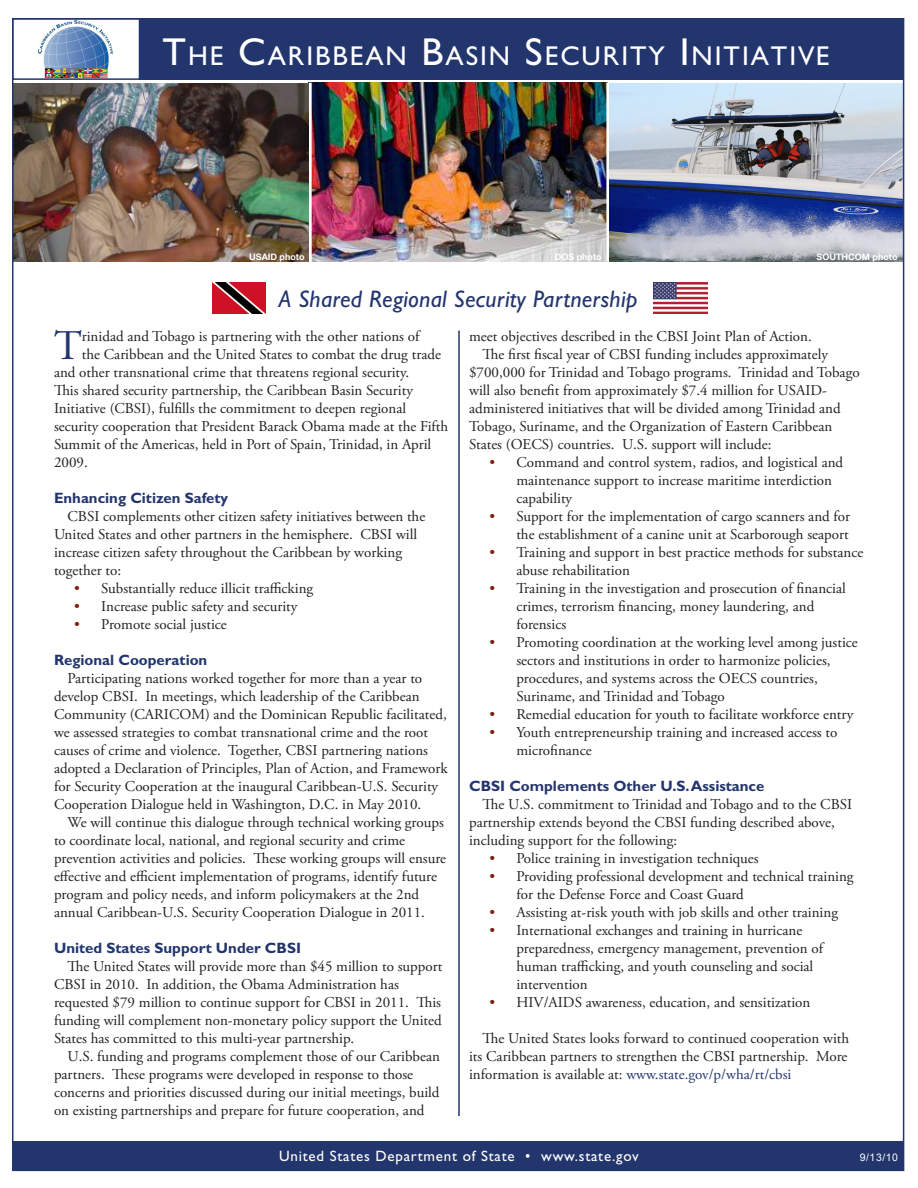
<style>
.page{position:relative;width:918px;height:1188px;background:#fff}
.page>*{position:absolute;margin:0;border:0;box-sizing:border-box;transform-origin:0 0}
.top_paragraph{font:42.15px "Adobe Garamond Pro";color:#23356d}
.t1{font:27.3px "Gill Sans Std";letter-spacing:.07em;color:#fff}
.Block_Quote{font:italic 24px "Gill Sans Std";letter-spacing:.01em;color:#23356d}
.second_body_paragrap{font:15px/18px "Adobe Garamond Pro";color:#231f20}
.bullets{font:15px/18px "Adobe Garamond Pro";color:#231f20}
.top_paragraph-2{font:15px "Adobe Garamond Pro";color:#231f20}
.Heading{font:700 15px "Gill Sans Std";color:#23356d}
.t2{font:15px "Gill Sans Std";letter-spacing:.05em;color:#fff}
.t3{font:10.5px "Arial";color:#fff}
.Body{font:700 9px "Helvetica Neue";color:#fff}
.s1{font-size:39px}
.s2{color:#821e0e}
.s3{color:#23356d}
</style>
<div class="page">
<img style="left:312px;top:83px;width:589px;height:178px">
<div style="left:139px;top:18px;width:765px;height:62px;background:#23356d"></div>
<div style="left:12px;top:1142px;width:891px;height:28px;background:#23356d"></div>
<hr style="left:606px;top:83px;width:3px;height:178px;background:#fff">
<img style="left:37px;top:21px;width:77px;height:56px">
<div style="left:12px;top:18px;width:128px;height:62px;border:2px solid #23356d"></div>
<img style="left:653px;top:283px;width:54px;height:30px">
<img style="left:15px;top:83px;width:294px;height:178px">
<img style="left:212px;top:283px;width:54px;height:30px">
<hr style="left:458px;top:331px;width:2px;height:785px;background:#23356d">
<p class="t1" style="left:163px;top:40px;width:668px"><span class="s1">T</span>HE <span class="s1">C</span>ARIBBEAN <span class="s1">B</span>ASIN <span class="s1">S</span>ECURITY <span class="s1">I</span> NITIATIVE</p>
<p class="Body" style="left:249px;top:251px;width:57px">USAID photo</p>
<p class="Body" style="left:555px;top:251px;width:49px">DOS photo</p>
<p class="Body" style="left:817px;top:251px;width:83px">SOUTHCOM photo</p>
<p class="Block_Quote" style="left:279px;top:286px;width:360px">A Shared Regional Security Partnership</p>
<p class="top_paragraph" style="left:54px;top:321px;width:29px">T</p>
<p class="top_paragraph-2" style="left:82px;top:328px;width:339px">rinidad and Tobago is partnering with the other nations of</p>
<p class="top_paragraph-2" style="left:82px;top:346px;width:361px">the Caribbean and the United States to combat the drug trade</p>
<p class="top_paragraph-2" style="left:54px;top:364px;width:357px">and other transnational crime that threatens regional security.</p>
<p class="top_paragraph-2" style="left:54px;top:382px;width:360px">This shared security partnership, the Caribbean Basin Security</p>
<p class="top_paragraph-2" style="left:54px;top:400px;width:354px">Initiative (CBSI), fulfills the commitment to deepen regional</p>
<p class="top_paragraph-2" style="left:54px;top:418px;width:396px">security cooperation that President Barack Obama made at the Fifth</p>
<p class="top_paragraph-2" style="left:54px;top:436px;width:379px">Summit of the Americas, held in Port of Spain, Trinidad, in April</p>
<p class="top_paragraph-2" style="left:54px;top:454px;width:35px">2009.</p>
<p class="Heading" style="left:54px;top:489px;width:176px">Enhancing Citizen Safety</p>
<p class="second_body_paragrap" style="left:54px;top:508px;width:373px;text-indent:14px">CBSI complements other citizen safety initiatives between the United States and other partners in the hemisphere. CBSI will increase citizen safety throughout the Caribbean by working together to:</p>
<p class="bullets" style="left:74px;top:580px;width:241px"><span class="s2">•</span> Substantially reduce illicit trafficking</p>
<p class="bullets" style="left:74px;top:598px;width:225px"><span class="s2">•</span> Increase public safety and security</p>
<p class="bullets" style="left:74px;top:616px;width:154px"><span class="s2">•</span> Promote social justice</p>
<p class="Heading" style="left:54px;top:651px;width:155px">Regional Cooperation</p>
<p class="second_body_paragrap" style="left:54px;top:670px;width:395px;text-indent:14px">Participating nations worked together for more than a year to develop CBSI. In meetings, which leadership of the Caribbean Community (CARICOM) and the Dominican Republic facilitated, we assessed strategies to combat transnational crime and the root causes of crime and violence. Together, CBSI partnering nations adopted a Declaration of Principles, Plan of Action, and Framework for Security Cooperation at the inaugural Caribbean-U.S. Security Cooperation Dialogue held in Washington, D.C. in May 2010.</p>
<p class="second_body_paragrap" style="left:54px;top:814px;width:394px;text-indent:14px">We will continue this dialogue through technical working groups to coordinate local, national, and regional security and crime prevention activities and policies. These working groups will ensure effective and efficient implementation of programs, identify future program and policy needs, and inform policymakers at the 2nd annual Caribbean-U.S. Security Cooperation Dialogue in 2011.</p>
<p class="Heading" style="left:54px;top:939px;width:249px">United States Support Under CBSI</p>
<p class="second_body_paragrap" style="left:54px;top:958px;width:390px;text-indent:14px">The United States will provide more than $45 million to support CBSI in 2010. In addition, the Obama Administration has requested $79 million to continue support for CBSI in 2011. This funding will complement non-monetary policy support the United States has committed to this multi-year partnership.</p>
<p class="second_body_paragrap" style="left:54px;top:1048px;width:387px;text-indent:14px">U.S. funding and programs complement those of our Caribbean partners. These programs were developed in response to those concerns and priorities discussed during our initial meetings, build on existing partnerships and prepare for future cooperation, and</p>
<p class="second_body_paragrap" style="left:469px;top:328px;width:344px">meet objectives described in the CBSI Joint Plan of Action.</p>
<p class="second_body_paragrap" style="left:469px;top:346px;width:392px;text-indent:14px">The first fiscal year of CBSI funding includes approximately $700,000 for Trinidad and Tobago programs. Trinidad and Tobago will also benefit from approximately $7.4 million for USAID&shy;administered initiatives that will be divided among Trinidad and Tobago, Suriname, and the Organization of Eastern Caribbean States (OECS) countries. U.S. support will include:</p>
<p class="bullets" style="left:516px;top:454px;width:328px;text-indent:-27px"><span class="s2">•</span> Command and control system, radios, and logistical and maintenance support to increase maritime interdiction capability</p>
<p class="bullets" style="left:489px;top:508px;width:362px;text-align:right"><span class="s2">•</span> Support for the implementation of cargo scanners and for the establishment of a canine unit at Scarborough seaport</p>
<p class="bullets" style="left:516px;top:544px;width:348px;text-indent:-27px"><span class="s2">•</span> Training and support in best practice methods for substance abuse rehabilitation</p>
<p class="bullets" style="left:516px;top:580px;width:331px;text-indent:-27px"><span class="s2">•</span> Training in the investigation and prosecution of financial crimes, terrorism financing, money laundering, and forensics</p>
<p class="bullets" style="left:516px;top:634px;width:343px;text-indent:-27px"><span class="s2">•</span> Promoting coordination at the working level among justice sectors and institutions in order to harmonize policies, procedures, and systems across the OECS countries, Suriname, and Trinidad and Tobago</p>
<p class="bullets" style="left:489px;top:706px;width:365px"><span class="s2">•</span> Remedial education for youth to facilitate workforce entry</p>
<p class="bullets" style="left:516px;top:724px;width:322px;text-indent:-27px"><span class="s2">•</span> Youth entrepreneurship training and increased access to microfinance</p>
<p class="Heading" style="left:469px;top:777px;width:297px">CBSI Complements Other U.S. Assistance</p>
<p class="second_body_paragrap" style="left:469px;top:796px;width:385px;text-indent:14px">The U.S. commitment to Trinidad and Tobago and to the CBSI partnership extends beyond the CBSI funding described above, including support for the following:</p>
<p class="bullets" style="left:489px;top:850px;width:271px"><span class="s2">•</span> Police training in investigation techniques</p>
<p class="bullets" style="left:516px;top:868px;width:339px;text-indent:-27px"><span class="s2">•</span> Providing professional development and technical training for the Defense Force and Coast Guard</p>
<p class="bullets" style="left:489px;top:904px;width:350px"><span class="s2">•</span> Assisting at-risk youth with job skills and other training</p>
<p class="bullets" style="left:516px;top:922px;width:308px;text-indent:-27px"><span class="s2">•</span> International exchanges and training in hurricane preparedness, emergency management, prevention of human trafficking, and youth counseling and social intervention</p>
<p class="bullets" style="left:489px;top:994px;width:323px"><span class="s2">•</span> HIV/AIDS awareness, education, and sensitization</p>
<p class="second_body_paragrap" style="left:469px;top:1030px;width:382px;text-align:justify;text-indent:14px">The United States looks forward to continued cooperation with its Caribbean partners to strengthen the CBSI partnership. More information is available at: <span class="s3">www.state.gov/p/wha/rt/cbsi</span></p>
<p class="t2" style="left:279px;top:1148px;width:361px">United States Department of State • www.state.gov</p>
<p class="t3" style="left:860px;top:1150px;width:40px">9/13/10</p>
</div>
